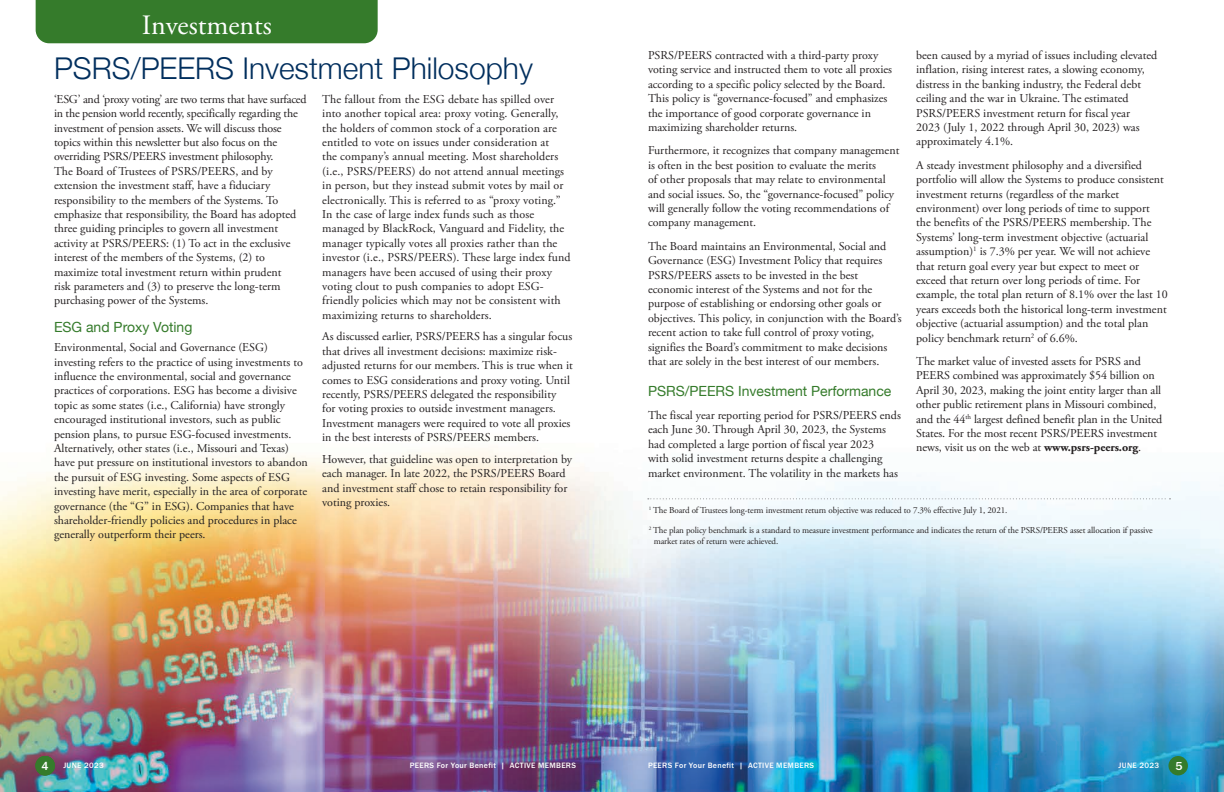
<style>
.page{position:relative;width:1224px;height:792px;background:#fff}
.page>*{position:absolute;margin:0;border:0;box-sizing:border-box;transform-origin:0 0}
.Header1{font:300 30px "Helvetica Neue";color:#002e5d}
.t1{font:28px "Adobe Garamond Pro";color:#fff}
.Subheader_2{font:14px "Helvetica Neue";color:#357b2b}
.Body_PP{font:12px/14.4px "Adobe Garamond Pro";color:#231f20}
.t2{font:500 12px "Franklin Gothic URW";color:#fff}
.Body_PP-2{font:9px/10.8px "Adobe Garamond Pro";letter-spacing:-.01em;color:#231f20}
.t3{font:500 8px "Franklin Gothic URW";letter-spacing:.04em;color:#fff}
.s1{font-weight:700}
</style>
<div class="page">
<img style="left:0;top:447px;width:1224px;height:345px">
<div style="left:36px;top:0;width:342px;height:43px;background:#357b2b"></div>
<div style="left:1168px;top:756px;width:20px;height:19px;background:#357b2b;border-radius:50%"></div>
<div style="left:35px;top:756px;width:20px;height:19px;background:#357b2b;border-radius:50%"></div>
<svg style="left:648px;top:498px;width:523px;height:1px"></svg>
<p class="t1" style="left:142px;top:8px;width:131px">Investments</p>
<p class="Header1" style="left:54px;top:45px;width:480px">PSRS/PEERS Investment Philosophy</p>
<p class="Body_PP" style="left:54px;top:92px;width:254px">‘ESG’ and ‘proxy voting’ are two terms that have surfaced in the pension world recently, specifically regarding the investment of pension assets. We will discuss those topics within this newsletter but also focus on the overriding PSRS/PEERS investment philosophy.</p>
<p class="Body_PP" style="left:54px;top:164px;width:244px">The Board of Trustees of PSRS/PEERS, and by extension the investment staff, have a fiduciary responsibility to the members of the Systems. To emphasize that responsibility, the Board has adopted three guiding principles to govern all investment activity at PSRS/PEERS: (1) To act in the exclusive interest of the members of the Systems, (2) to maximize total investment return within prudent risk parameters and (3) to preserve the long-term purchasing power of the Systems.</p>
<p class="Subheader_2" style="left:54px;top:317px;width:140px">ESG and Proxy Voting</p>
<p class="Body_PP" style="left:54px;top:341px;width:255px">Environmental, Social and Governance (ESG) investing refers to the practice of using investments to influence the environmental, social and governance practices of corporations. ESG has become a divisive topic as some states (i.e., California) have strongly encouraged institutional investors, such as public pension plans, to pursue ESG-focused investments.<br>Alternatively, other states (i.e., Missouri and Texas) have put pressure on institutional investors to abandon the pursuit of ESG investing. Some aspects of ESG investing have merit, especially in the area of corporate governance (the “G” in ESG). Companies that have shareholder-friendly policies and procedures in place generally outperform their peers.</p>
<p class="Body_PP" style="left:322px;top:92px;width:250px">The fallout from the ESG debate has spilled over into another topical area: proxy voting. Generally, the holders of common stock of a corporation are entitled to vote on issues under consideration at<br>the company’s annual meeting. Most shareholders (i.e., PSRS/PEERS) do not attend annual meetings in person, but they instead submit votes by mail or electronically. This is referred to as “proxy voting.” In the case of large index funds such as those managed by BlackRock, Vanguard and Fidelity, the manager typically votes all proxies rather than the investor (i.e., PSRS/PEERS). These large index fund managers have been accused of using their proxy voting clout to push companies to adopt ESG&shy;friendly policies which may not be consistent with maximizing returns to shareholders.</p>
<p class="Body_PP" style="left:322px;top:330px;width:252px">As discussed earlier, PSRS/PEERS has a singular focus that drives all investment decisions: maximize risk&shy;adjusted returns for our members. This is true when it comes to ESG considerations and proxy voting. Until recently, PSRS/PEERS delegated the responsibility<br>for voting proxies to outside investment managers.<br>Investment managers were required to vote all proxies in the best interests of PSRS/PEERS members.</p>
<p class="Body_PP" style="left:322px;top:452px;width:252px">However, that guideline was open to interpretation by each manager. In late 2022, the PSRS/PEERS Board and investment staff chose to retain responsibility for voting proxies.</p>
<p class="Body_PP" style="left:648px;top:49px;width:246px">PSRS/PEERS contracted with a third-party proxy voting service and instructed them to vote all proxies according to a specific policy selected by the Board.<br>This policy is “governance-focused” and emphasizes the importance of good corporate governance in maximizing shareholder returns.</p>
<p class="Body_PP" style="left:648px;top:144px;width:253px">Furthermore, it recognizes that company management is often in the best position to evaluate the merits<br>of other proposals that may relate to environmental and social issues. So, the “governance-focused” policy will generally follow the voting recommendations of company management.</p>
<p class="Body_PP" style="left:648px;top:239px;width:255px">The Board maintains an Environmental, Social and Governance (ESG) Investment Policy that requires PSRS/PEERS assets to be invested in the best economic interest of the Systems and not for the purpose of establishing or endorsing other goals or objectives. This policy, in conjunction with the Board’s recent action to take full control of proxy voting, signifies the Board’s commitment to make decisions that are solely in the best interest of our members.</p>
<p class="Subheader_2" style="left:648px;top:381px;width:245px">PSRS/PEERS Investment Performance</p>
<p class="Body_PP" style="left:648px;top:408px;width:254px">The fiscal year reporting period for PSRS/PEERS ends each June 30. Through April 30, 2023, the Systems had completed a large portion of fiscal year 2023<br>with solid investment returns despite a challenging market environment. The volatility in the markets has</p>
<p class="Body_PP" style="left:916px;top:49px;width:243px">been caused by a myriad of issues including elevated inflation, rising interest rates, a slowing economy, distress in the banking industry, the Federal debt ceiling and the war in Ukraine. The estimated PSRS/PEERS investment return for fiscal year<br>2023 (July 1, 2022 through April 30, 2023) was approximately 4.1%.</p>
<p class="Body_PP" style="left:916px;top:158px;width:253px">A steady investment philosophy and a diversified portfolio will allow the Systems to produce consistent investment returns (regardless of the market environment) over long periods of time to support<br>the benefits of the PSRS/PEERS membership. The Systems’ long-term investment objective (actuarial assumption)<sup>1</sup> is 7.3% per year. We will not achieve that return goal every year but expect to meet or exceed that return over long periods of time. For example, the total plan return of 8.1% over the last 10 years exceeds both the historical long-term investment objective (actuarial assumption) and the total plan policy benchmark return<sup>2</sup> of 6.6%.</p>
<p class="Body_PP" style="left:916px;top:355px;width:248px">The market value of invested assets for PSRS and PEERS combined was approximately $54 billion on April 30, 2023, making the joint entity larger than all other public retirement plans in Missouri combined, and the 44<sup>th</sup> largest defined benefit plan in the United States. For the most recent PSRS/PEERS investment news, visit us on the web at <span class="s1">www.psrs-peers.org</span>.</p>
<p class="Body_PP-2" style="left:649px;top:505px;width:360px"><sup>1</sup> The Board of Trustees long-term investment return objective was reduced to 7.3% effective July 1, 2021.</p>
<p class="Body_PP-2" style="left:654px;top:525px;width:501px;text-indent:-5px"><sup>2</sup> The plan policy benchmark is a standard to measure investment performance and indicates the return of the PSRS/PEERS asset allocation if passive market rates of return were achieved.</p>
<p class="t2" style="left:42px;top:758px;width:9px">4</p>
<p class="t3" style="left:63px;top:760px;width:42px">JUNE 2023</p>
<p class="t3" style="left:410px;top:760px;width:168px">PEERS For Your Benefit | ACTIVE MEMBERS</p>
<p class="t3" style="left:648px;top:760px;width:168px">PEERS For Your Benefit | ACTIVE MEMBERS</p>
<p class="t3" style="left:1119px;top:760px;width:42px">JUNE 2023</p>
<p class="t2" style="left:1175px;top:758px;width:9px">5</p>
</div>
